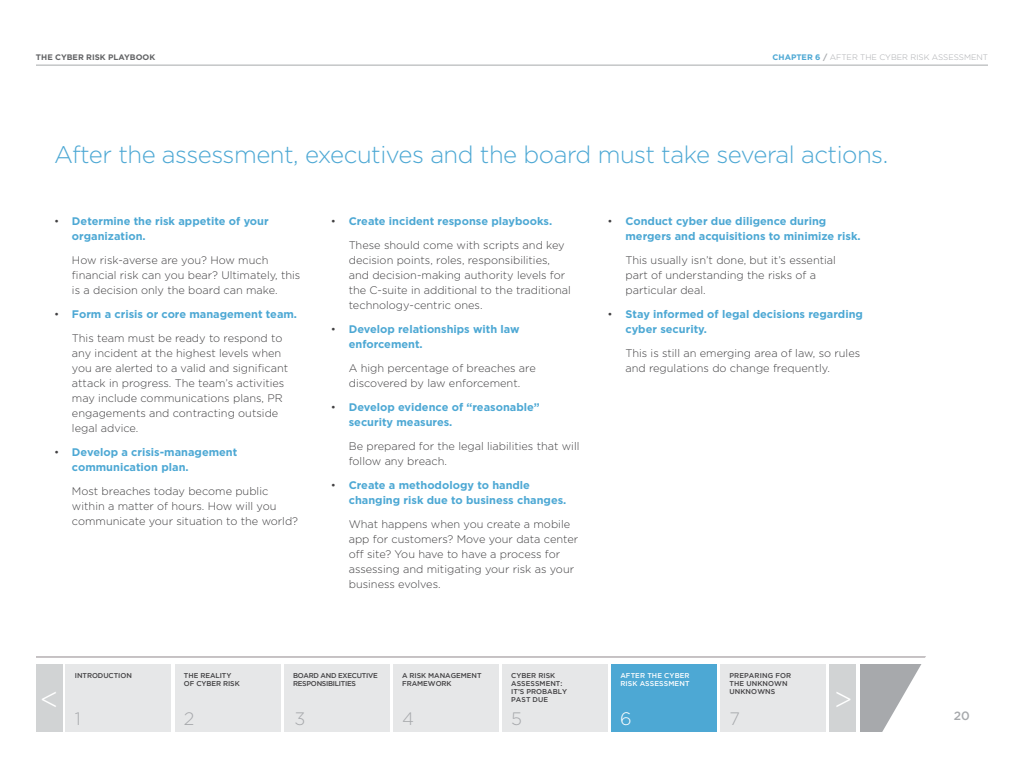
<style>
.page{position:relative;width:1024px;height:768px;background:#fff}
.page>*{position:absolute;margin:0;border:0;box-sizing:border-box;transform-origin:0 0}
.t1{font:300 30px "Gotham";color:#fff}
.t2{font:300 24px "Gotham";letter-spacing:-.02em;color:#4da8d4}
.t3{font:300 18px "Gotham";color:#a7a9ac}
.t4{font:300 18px "Gotham";color:#fff}
.t5{font:500 12px "Gotham";color:#a7a9ac}
.t6{font:300 11px/15px "Gotham";color:#414042}
.t7{font:700 11px/15px "Gotham";color:#4da8d4}
.t8{font:300 8px "Gotham";color:#a7a9ac}
.t9{font:700 8px "Gotham";color:#636466}
.t10{font:500 7px/8px "Gotham";letter-spacing:-.005em;color:#414042}
.t11{font:500 7px/8px "Gotham";letter-spacing:-.035em;color:#414042}
.t12{font:500 7px/8px "Gotham";letter-spacing:.015em;color:#414042}
.t13{font:500 7px/8px "Gotham";letter-spacing:.015em;color:#fff}
.s1{font-weight:700;color:#4da8d4}
.s2{font-weight:700}
.s3{font-weight:300;color:#414042}
</style>
<div class="page">
<div style="left:36px;top:664px;width:27px;height:67px;background:#d1d3d4"></div>
<div style="left:830px;top:664px;width:26px;height:67px;background:#d1d3d4"></div>
<hr style="left:36px;top:657px;width:952px;height:1px;background:#b5afb2">
<svg style="left:861px;top:656px;width:127px;height:76px"></svg>
<div style="left:175px;top:664px;width:105px;height:67px;background:#e6e7e8"></div>
<div style="left:284px;top:664px;width:105px;height:67px;background:#e6e7e8"></div>
<div style="left:611px;top:664px;width:105px;height:67px;background:#4da8d4"></div>
<div style="left:66px;top:664px;width:105px;height:67px;background:#e6e7e8"></div>
<hr style="left:36px;top:65px;width:952px;height:1px;background:#a7a9ac">
<div style="left:393px;top:664px;width:105px;height:67px;background:#e6e7e8"></div>
<div style="left:502px;top:664px;width:105px;height:67px;background:#e6e7e8"></div>
<div style="left:720px;top:664px;width:106px;height:67px;background:#e6e7e8"></div>
<p class="t9" style="left:36px;top:52px;width:121px">THE CYBER RISK PLAYBOOK</p>
<p class="t8" style="left:773px;top:53px;width:217px"><span class="s1">CHAPTER 6</span> <span class="s2">/</span> AFTER THE CYBER RISK ASSESSMENT</p>
<h2 class="t2" style="left:54px;top:140px;width:836px">After the assessment, executives and the board must take several actions.</h2>
<p class="t7" style="left:72px;top:214px;width:198px;text-indent:-18px"><span class="s3">•</span> Determine the risk appetite of your organization.</p>
<p class="t6" style="left:72px;top:252px;width:230px">How risk-averse are you? How much financial risk can you bear? Ultimately, this is a decision only the board can make.</p>
<p class="t7" style="left:54px;top:302px;width:245px;line-height:24px;text-align:center"><span class="s3">•</span> Form a crisis or core management team.<br><span class="s3">This team must be ready to respond to</span></p>
<p class="t6" style="left:72px;top:345px;width:218px">any incident at the highest levels when you are alerted to a valid and significant attack in progress. The team’s activities may include communications plans, PR engagements and contracting outside legal advice.</p>
<p class="t7" style="left:72px;top:445px;width:167px;text-indent:-18px"><span class="s3">•</span> Develop a crisis-management communication plan.</p>
<p class="t6" style="left:72px;top:483px;width:228px">Most breaches today become public within a matter of hours. How will you communicate your situation to the world?</p>
<p class="t6" style="left:349px;top:209px;width:217px;line-height:24px;text-indent:-18px">• <span class="s1">Create incident response playbooks.<br></span>These should come with scripts and key</p>
<p class="t6" style="left:349px;top:252px;width:224px">decision points, roles, responsibilities, and decision-making authority levels for the C-suite in additional to the traditional technology-centric ones.</p>
<p class="t7" style="left:349px;top:322px;width:172px;text-indent:-18px"><span class="s3">•</span> Develop relationships with law enforcement.</p>
<p class="t6" style="left:349px;top:360px;width:189px">A high percentage of breaches are discovered by law enforcement.</p>
<p class="t7" style="left:349px;top:400px;width:193px;text-indent:-18px"><span class="s3">•</span> Develop evidence of “reasonable” security measures.</p>
<p class="t6" style="left:349px;top:438px;width:232px">Be prepared for the legal liabilities that will follow any breach.</p>
<p class="t7" style="left:349px;top:478px;width:219px;text-indent:-18px"><span class="s3">•</span> Create a methodology to handle changing risk due to business changes.</p>
<p class="t6" style="left:349px;top:516px;width:231px">What happens when you create a mobile app for customers? Move your data center off site? You have to have a process for assessing and mitigating your risk as your business evolves.</p>
<p class="t7" style="left:625px;top:214px;width:237px;text-indent:-18px"><span class="s3">•</span> Conduct cyber due diligence during mergers and acquisitions to minimize risk.</p>
<p class="t6" style="left:625px;top:252px;width:212px">This usually isn’t done, but it’s essential part of understanding the risks of a particular deal.</p>
<p class="t7" style="left:625px;top:307px;width:239px;text-indent:-18px"><span class="s3">•</span> Stay informed of legal decisions regarding cyber security.</p>
<p class="t6" style="left:625px;top:345px;width:236px">This is still an emerging area of law, so rules and regulations do change frequently.</p>
<p class="t10" style="left:75px;top:672px;width:59px">INTRODUCTION</p>
<h3 class="t3" style="left:75px;top:707px;width:8px">1</h3>
<h3 class="t3" style="left:184px;top:707px;width:12px">2</h3>
<h3 class="t3" style="left:294px;top:707px;width:12px">3</h3>
<h3 class="t4" style="left:620px;top:707px;width:13px">6</h3>
<p class="t10" style="left:184px;top:672px;width:57px">THE REALITY<br>OF CYBER RISK</p>
<p class="t11" style="left:293px;top:672px;width:86px">BOARD AND EXECUTIVE<br>RESPONSIBILITIES</p>
<p class="t13" style="left:620px;top:672px;width:71px">AFTER THE CYBER<br>RISK ASSESSMENT</p>
<p class="t10" style="left:402px;top:672px;width:81px">A RISK MANAGEMENT<br>FRAMEWORK</p>
<h3 class="t3" style="left:402px;top:707px;width:13px">4</h3>
<p class="t10" style="left:511px;top:672px;width:58px">CYBER RISK<br>ASSESSMENT:<br>IT’S PROBABLY<br>PAST DUE</p>
<h3 class="t3" style="left:511px;top:707px;width:12px">5</h3>
<p class="t12" style="left:729px;top:672px;width:63px">PREPARING FOR<br>THE UNKNOWN<br>UNKNOWNS</p>
<h3 class="t3" style="left:729px;top:707px;width:12px">7</h3>
<h1 class="t1" style="left:40px;top:680px;width:20px">&lt;</h1>
<h1 class="t1" style="left:834px;top:680px;width:20px">&gt;</h1>
<p class="t5" style="left:954px;top:709px;width:18px">20</p>
</div>
